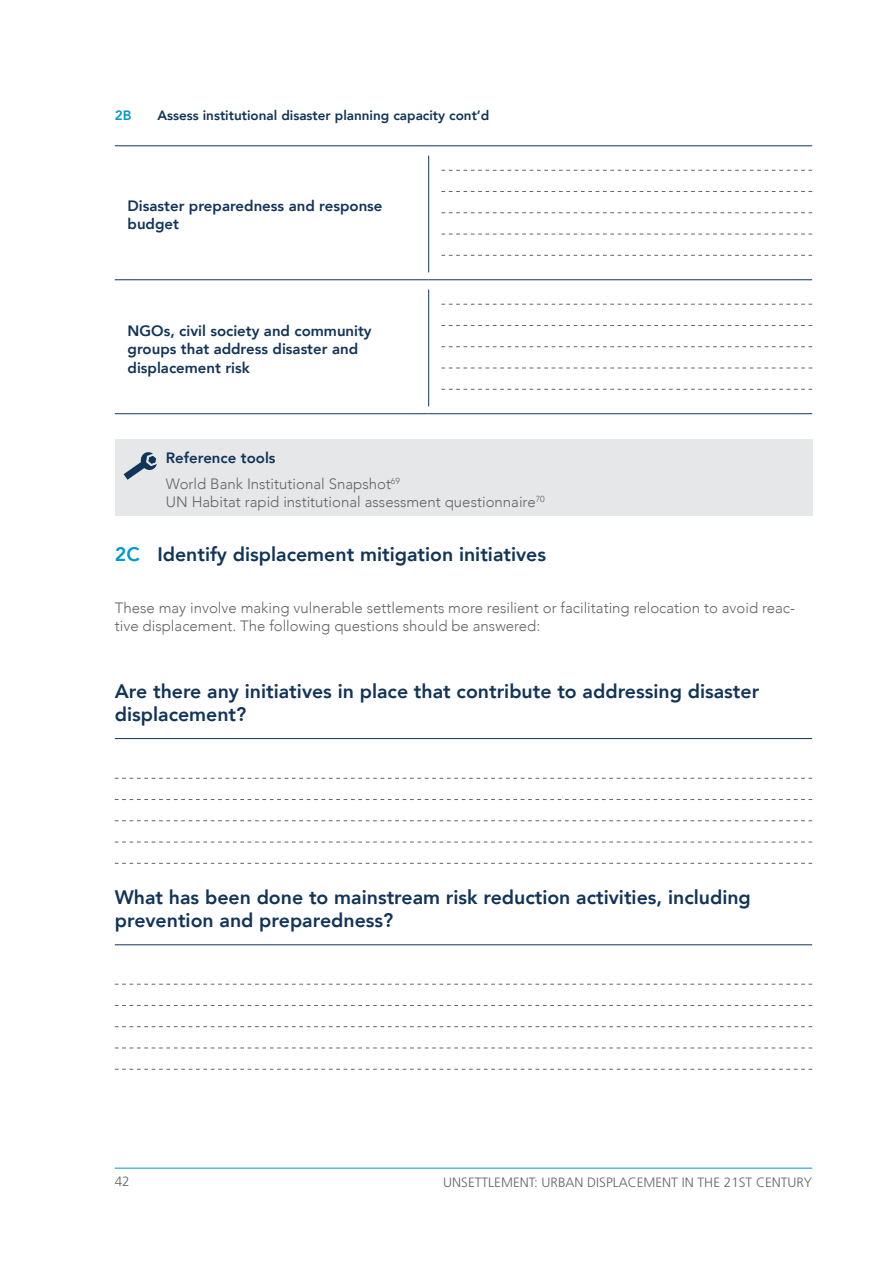
<style>
.page{position:relative;width:893px;height:1263px;background:#fff}
.page>*{position:absolute;margin:0;border:0;box-sizing:border-box;transform-origin:0 0}
.t1{font:800 19.5px/23.4px "Avenir";color:#113459}
.t2{font:800 19.5px "Avenir";color:#0098d1}
.t3{font:300 15px/26.5px "Avenir";color:#636466}
.t4{font:800 15px/18.3px "Avenir";color:#113459}
.t5{font:800 13.5px "Avenir";color:#113459}
.t6{font:300 13.5px "Frutiger LT Std";color:#636466}
.t7{font:800 13.5px "Avenir";color:#0098d1}
.s1{font-weight:800;color:#113459}
</style>
<div class="page">
<div style="left:115px;top:439px;width:697px;height:77px;background:#e6e7e8"></div>
<hr style="left:115px;top:738px;width:697px;height:1px;background:#113459">
<svg style="left:115px;top:778px;width:697px;height:1px"></svg>
<svg style="left:115px;top:799px;width:697px;height:1px"></svg>
<svg style="left:115px;top:820px;width:697px;height:1px"></svg>
<svg style="left:115px;top:842px;width:697px;height:1px"></svg>
<svg style="left:115px;top:863px;width:697px;height:1px"></svg>
<svg style="left:124px;top:452px;width:33px;height:28px"></svg>
<hr style="left:115px;top:145px;width:314px;height:1px;background:#113459">
<hr style="left:429px;top:145px;width:383px;height:1px;background:#113459">
<hr style="left:115px;top:279px;width:314px;height:1px;background:#113459">
<hr style="left:429px;top:279px;width:383px;height:1px;background:#113459">
<hr style="left:115px;top:413px;width:314px;height:1px;background:#163860">
<hr style="left:429px;top:413px;width:383px;height:1px;background:#163860">
<svg style="left:441px;top:170px;width:371px;height:1px"></svg>
<svg style="left:441px;top:191px;width:371px;height:1px"></svg>
<svg style="left:441px;top:213px;width:371px;height:1px"></svg>
<svg style="left:441px;top:234px;width:371px;height:1px"></svg>
<svg style="left:441px;top:255px;width:371px;height:1px"></svg>
<svg style="left:441px;top:304px;width:371px;height:1px"></svg>
<svg style="left:441px;top:325px;width:371px;height:1px"></svg>
<svg style="left:441px;top:346px;width:371px;height:1px"></svg>
<svg style="left:441px;top:368px;width:371px;height:1px"></svg>
<svg style="left:441px;top:389px;width:371px;height:1px"></svg>
<hr style="left:428px;top:156px;width:1px;height:116px;background:#113459">
<hr style="left:428px;top:290px;width:1px;height:116px;background:#113459">
<hr style="left:115px;top:944px;width:697px;height:1px;background:#113459">
<svg style="left:115px;top:984px;width:697px;height:1px"></svg>
<svg style="left:115px;top:1005px;width:697px;height:1px"></svg>
<svg style="left:115px;top:1026px;width:697px;height:1px"></svg>
<svg style="left:115px;top:1048px;width:697px;height:1px"></svg>
<svg style="left:115px;top:1069px;width:697px;height:1px"></svg>
<hr style="left:115px;top:1168px;width:697px;height:1px;background:#0098d1">
<p class="t7" style="left:115px;top:105px;width:18px">2B</p>
<p class="t5" style="left:157px;top:105px;width:334px">Assess institutional disaster planning capacity cont’d</p>
<p class="t4" style="left:128px;top:197px;width:256px">Disaster preparedness and response budget</p>
<p class="t4" style="left:128px;top:322px;width:246px">NGOs, civil society and community groups that address disaster and displacement risk</p>
<p class="t3" style="left:166px;top:444px;width:236px"><span class="s1">Reference tools<br></span>World Bank Institutional Snapshot<sup>69</sup></p>
<p class="t3" style="left:166px;top:489px;width:380px">UN Habitat rapid institutional assessment questionnaire<sup>70</sup></p>
<h1 class="t1" style="left:157px;top:542px;width:390px">Identify displacement mitigation initiatives</h1>
<p class="t3" style="left:115px;top:599px;width:682px;line-height:18px">These may involve making vulnerable settlements more resilient or facilitating relocation to avoid reac&shy;tive displacement. The following questions should be answered:</p>
<h1 class="t2" style="left:115px;top:539px;width:26px">2C</h1>
<h1 class="t1" style="left:115px;top:679px;width:646px">Are there any initiatives in place that contribute to addressing disaster displacement?</h1>
<h1 class="t1" style="left:115px;top:885px;width:638px">What has been done to mainstream risk reduction activities, including prevention and preparedness?</h1>
<p class="t6" style="left:115px;top:1174px;width:17px">42</p>
<p class="t6" style="left:443px;top:1174px;width:370px">UNSETTLEMENT: URBAN DISPLACEMENT IN THE 21ST CENTURY</p>
</div>
